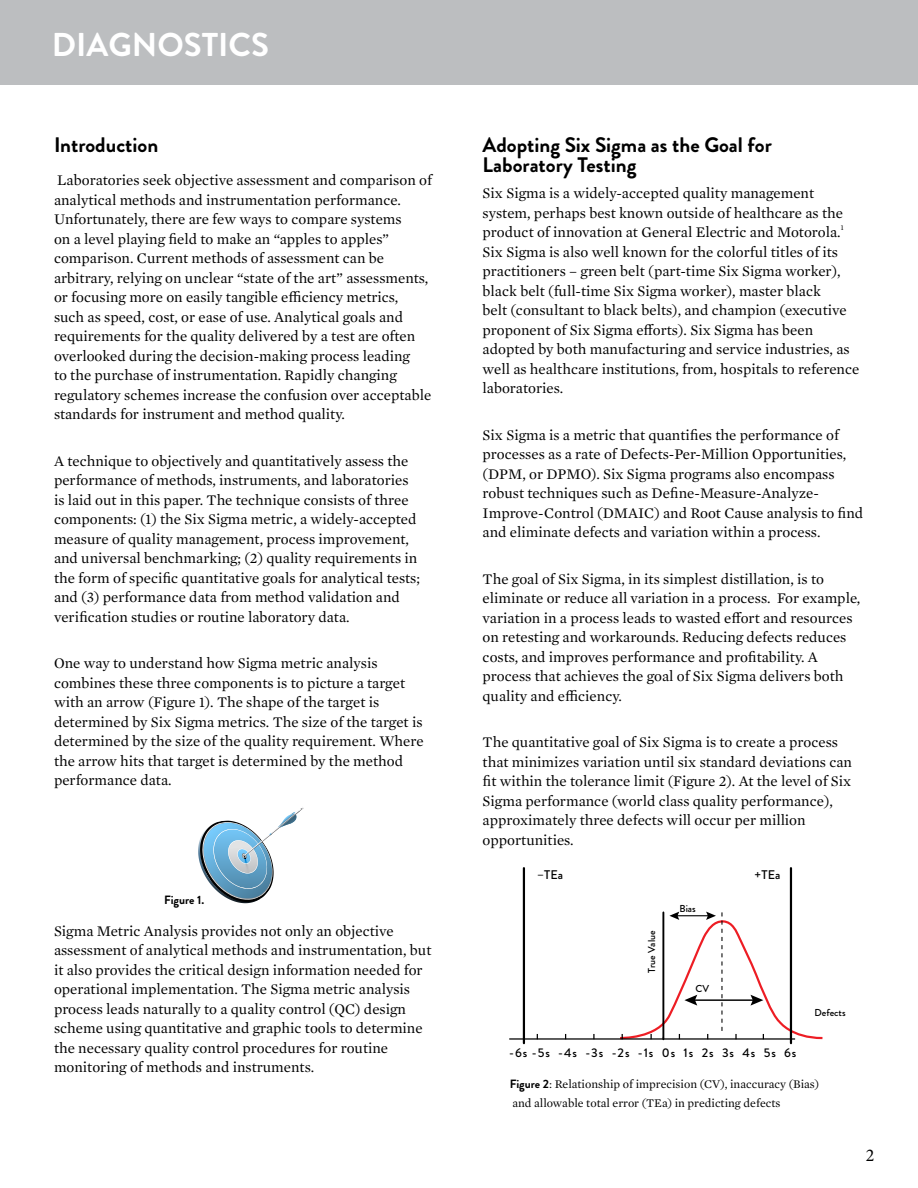
<style>
.page{position:relative;width:918px;height:1188px;background:#fff}
.page>*{position:absolute;margin:0;border:0;box-sizing:border-box;transform-origin:0 0}
.t1{font:700 33px "Brandon Grotesque";color:#fff}
.t2{font:700 21px/19.5px "Brandon Grotesque";color:#000}
.t3{font:18px "Minion Pro";color:#000}
.t4{font:15px/19.5px "Mercury Text G1";color:#000}
.t5{font:500 12.6px "Brandon Grotesque";letter-spacing:.075em;color:#000}
.t6{font:12px/19.5px "Mercury Text G1";color:#000}
.t7{font:700 12px "Brandon Grotesque";color:#000}
.t8{font:500 10.05px "Brandon Grotesque";color:#000}
.t9{font:7.5px "Mercury Text G1";color:#000}
.s1{font-family:"Brandon Grotesque";font-weight:700}
.s2{font-family:"Brandon Grotesque"}
</style>
<div class="page">
<div style="left:0;top:0;width:918px;height:84px;background:#bcbec0"></div>
<hr style="left:509px;top:1038px;width:286px;height:2px;background:#000">
<svg style="left:618px;top:912px;width:205px;height:128px"></svg>
<hr style="left:662px;top:912px;width:2px;height:127px;background:#000">
<hr style="left:790px;top:868px;width:2px;height:175px;background:#000">
<hr style="left:523px;top:868px;width:2px;height:175px;background:#000">
<svg style="left:198px;top:807px;width:106px;height:97px"></svg>
<h1 class="t1" style="left:52px;top:21px;width:219px">DIAGNOSTICS</h1>
<h2 class="t2" style="left:54px;top:136px;width:106px">Introduction</h2>
<p class="t4" style="left:54px;top:170px;width:379px">Laboratories seek objective assessment and comparison of analytical methods and instrumentation performance.<br>Unfortunately, there are few ways to compare systems<br>on a level playing field to make an “apples to apples” comparison. Current methods of assessment can be arbitrary, relying on unclear “state of the art” assessments, or focusing more on easily tangible efficiency metrics, such as speed, cost, or ease of use. Analytical goals and requirements for the quality delivered by a test are often overlooked during the decision-making process leading<br>to the purchase of instrumentation. Rapidly changing regulatory schemes increase the confusion over acceptable standards for instrument and method quality.</p>
<p class="t4" style="left:54px;top:450px;width:368px">A technique to objectively and quantitatively assess the performance of methods, instruments, and laboratories is laid out in this paper. The technique consists of three components: (1) the Six Sigma metric, a widely-accepted measure of quality management, process improvement, and universal benchmarking; (2) quality requirements in the form of specific quantitative goals for analytical tests; and (3) performance data from method validation and verification studies or routine laboratory data.</p>
<p class="t4" style="left:54px;top:653px;width:371px">One way to understand how Sigma metric analysis combines these three components is to picture a target with an arrow (Figure 1). The shape of the target is determined by Six Sigma metrics. The size of the target is determined by the size of the quality requirement. Where the arrow hits that target is determined by the method performance data.</p>
<p class="t7" style="left:164px;top:891px;width:42px">Figure 1.</p>
<p class="t4" style="left:54px;top:920px;width:379px">Sigma Metric Analysis provides not only an objective assessment of analytical methods and instrumentation, but it also provides the critical design information needed for operational implementation. The Sigma metric analysis process leads naturally to a quality control (QC) design scheme using quantitative and graphic tools to determine the necessary quality control procedures for routine monitoring of methods and instruments.</p>
<h2 class="t2" style="left:483px;top:136px;width:291px">Adopting Six Sigma as the Goal for<br>Laboratory Testing</h2>
<p class="t4" style="left:483px;top:183px;width:362px">Six Sigma is a widely-accepted quality management system, perhaps best known outside of healthcare as the product of innovation at General Electric and Motorola.</p>
<p class="t9" style="left:841px;top:222px;width:4px">1</p>
<p class="t4" style="left:483px;top:241px;width:378px">Six Sigma is also well known for the colorful titles of its practitioners – green belt (part-time Six Sigma worker), black belt (full-time Six Sigma worker), master black<br>belt (consultant to black belts), and champion (executive proponent of Six Sigma efforts). Six Sigma has been adopted by both manufacturing and service industries, as well as healthcare institutions, from, hospitals to reference laboratories.</p>
<p class="t4" style="left:483px;top:424px;width:382px">Six Sigma is a metric that quantifies the performance of processes as a rate of Defects-Per-Million Opportunities, (DPM, or DPMO). Six Sigma programs also encompass robust techniques such as Define-Measure-Analyze-Improve-Control (DMAIC) and Root Cause analysis to find and eliminate defects and variation within a process.</p>
<p class="t4" style="left:483px;top:568px;width:379px">The goal of Six Sigma, in its simplest distillation, is to eliminate or reduce all variation in a process. For example, variation in a process leads to wasted effort and resources on retesting and workarounds. Reducing defects reduces costs, and improves performance and profitability. A process that achieves the goal of Six Sigma delivers both quality and efficiency.</p>
<p class="t4" style="left:483px;top:732px;width:371px">The quantitative goal of Six Sigma is to create a process that minimizes variation until six standard deviations can fit within the tolerance limit (Figure 2). At the level of Six Sigma performance (world class quality performance), approximately three defects will occur per million opportunities.</p>
<p class="t5" style="left:537px;top:866px;width:27px">–TEa</p>
<p class="t5" style="left:754px;top:866px;width:28px">+TEa</p>
<p class="t8" style="left:645px;top:973px;width:44px;rotate:-90deg">True Value</p>
<p class="t8" style="left:679px;top:902px;width:18px">Bias</p>
<p class="t8" style="left:696px;top:981px;width:15px">CV</p>
<p class="t5" style="left:509px;top:1044px;width:289px">-6s -5s -4s -3s -2s -1s 0s 1s 2s 3s 4s 5s 6s</p>
<p class="t8" style="left:814px;top:1005px;width:33px">Defects</p>
<p class="t6" style="left:510px;top:1073px;width:311px"><span class="s1">Figure 2</span><span class="s2">:</span> Relationship of imprecision (CV), inaccuracy (Bias) and allowable total error (TEa) in predicting defects</p>
<p class="t3" style="left:866px;top:1143px;width:10px">2</p>
</div>
